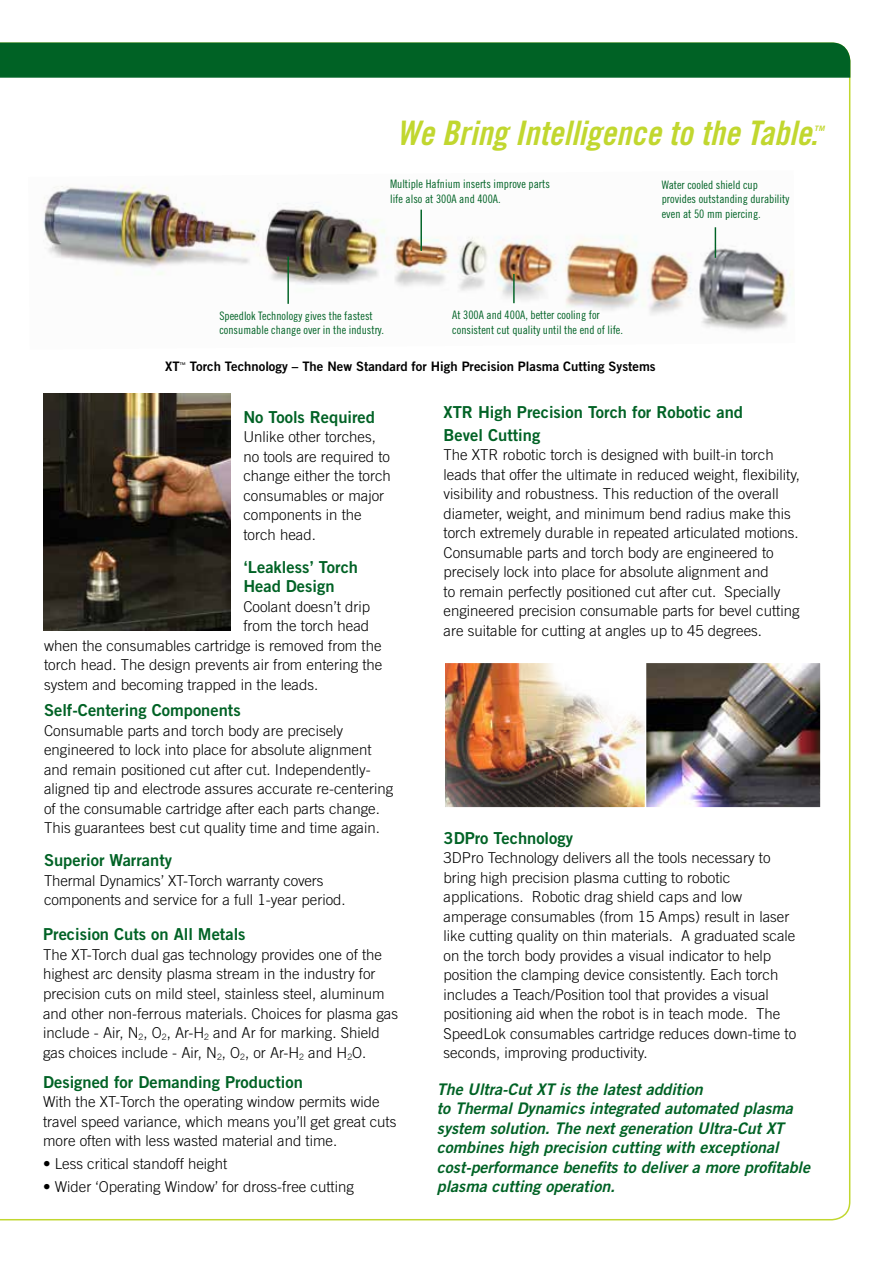
<style>
.page{position:relative;width:893px;height:1263px;background:#fff}
.page>*{position:absolute;margin:0;border:0;box-sizing:border-box;transform-origin:0 0}
.t1{font:33.75px "Trade Gothic Bold Cond Twenty Obl";color:#c1d72f}
.t2{font:16.5px/19.5px "Trade Gothic Bold Two";color:#006225}
.t3{font:italic 16.05px/19.5px "Trade Gothic Bold Two";color:#006225}
.t4{font:300 15px/19.5px "Trade Gothic";color:#000}
.t5{font:13.05px "Trade Gothic Bold Two";color:#000}
.t6{font:11.7px/14.5px "Trade Gothic Cond Eighteen";color:#006225}
.t7{font:italic 7.5px "Trade Gothic Bold Two";color:#c1d72f}
</style>
<div class="page">
<svg style="left:0;top:42px;width:851px;height:102px"></svg>
<img style="left:44px;top:393px;width:187px;height:238px">
<img style="left:43px;top:185px;width:751px;height:146px">
<hr style="left:513px;top:274px;width:2px;height:29px;background:#006225">
<hr style="left:420px;top:210px;width:2px;height:41px;background:#006225">
<hr style="left:715px;top:227px;width:1px;height:31px;background:#006225">
<hr style="left:287px;top:257px;width:2px;height:47px;background:#006225">
<img style="left:646px;top:665px;width:173px;height:140px">
<div style="left:599px;top:662px;width:223px;height:146px;border:2px solid #fff"></div>
<img style="left:446px;top:665px;width:197px;height:140px">
<div style="left:443px;top:662px;width:203px;height:146px;border:2px solid #fff"></div>
<h1 class="t1" style="left:397px;top:112px;width:422px">We Bring Intelligence to the Table.</h1>
<p class="t7" style="left:814px;top:124px;width:12px">TM</p>
<p class="t6" style="left:390px;top:177px;width:161px">Multiple Hafnium inserts improve parts life also at 300A and 400A.</p>
<p class="t6" style="left:662px;top:177px;width:129px">Water cooled shield cup provides outstanding durability even at 50 mm piercing.</p>
<p class="t6" style="left:219px;top:308px;width:166px">Speedlok Technology gives the fastest consumable change over in the industry.</p>
<p class="t6" style="left:452px;top:307px;width:172px">At 300A and 400A, better cooling for consistent cut quality until the end of life.</p>
<p class="t5" style="left:165px;top:359px;width:492px">XT<sup>™</sup> Torch Technology – The New Standard for High Precision Plasma Cutting Systems</p>
<p class="t2" style="left:243px;top:407px;width:133px">No Tools Required</p>
<p class="t4" style="left:243px;top:427px;width:149px">Unlike other torches, no tools are required to change either the torch consumables or major components in the torch head.</p>
<p class="t2" style="left:243px;top:557px;width:116px">‘Leakless’ Torch<br>Head Design</p>
<p class="t4" style="left:243px;top:597px;width:128px">Coolant doesn’t drip</p>
<p class="t4" style="left:243px;top:616px;width:127px">from the torch head</p>
<p class="t4" style="left:44px;top:636px;width:339px">when the consumables cartridge is removed from the</p>
<p class="t4" style="left:44px;top:655px;width:340px">torch head. The design prevents air from entering the</p>
<p class="t4" style="left:44px;top:675px;width:276px">system and becoming trapped in the leads.</p>
<p class="t2" style="left:44px;top:700px;width:198px">Self-Centering Components</p>
<p class="t4" style="left:44px;top:720px;width:351px">Consumable parts and torch body are precisely engineered to lock into place for absolute alignment and remain positioned cut after cut. Independently&shy;aligned tip and electrode assures accurate re-centering of the consumable cartridge after each parts change.<br>This guarantees best cut quality time and time again.</p>
<p class="t2" style="left:44px;top:850px;width:130px">Superior Warranty</p>
<p class="t4" style="left:44px;top:870px;width:303px">Thermal Dynamics’ XT-Torch warranty covers components and service for a full 1-year period.</p>
<p class="t2" style="left:43px;top:924px;width:204px">Precision Cuts on All Metals</p>
<p class="t4" style="left:43px;top:945px;width:357px">The XT-Torch dual gas technology provides one of the highest arc density plasma stream in the industry for precision cuts on mild steel, stainless steel, aluminum and other non-ferrous materials. Choices for plasma gas include - Air, N<sub>2</sub>, O<sub>2</sub>, Ar-H<sub>2</sub> and Ar for marking. Shield gas choices include - Air, N<sub>2</sub>, O<sub>2</sub>, or Ar-H<sub>2</sub> and H<sub>2</sub>O.</p>
<p class="t2" style="left:43px;top:1072px;width:261px">Designed for Demanding Production</p>
<p class="t4" style="left:43px;top:1092px;width:355px">With the XT-Torch the operating window permits wide travel speed variance, which means you’ll get great cuts more often with less wasted material and time.</p>
<p class="t4" style="left:43px;top:1154px;width:186px">• Less critical standoff height</p>
<p class="t4" style="left:43px;top:1176px;width:312px">• Wider ‘Operating Window’ for dross-free cutting</p>
<p class="t2" style="left:444px;top:401px;width:301px;line-height:22.5px">XTR High Precision Torch for Robotic and<br>Bevel Cutting</p>
<p class="t4" style="left:444px;top:445px;width:358px">The XTR robotic torch is designed with built-in torch leads that offer the ultimate in reduced weight, flexibility, visibility and robustness. This reduction of the overall diameter, weight, and minimum bend radius make this torch extremely durable in repeated articulated motions.<br>Consumable parts and torch body are engineered to precisely lock into place for absolute alignment and<br>to remain perfectly positioned cut after cut. Specially engineered precision consumable parts for bevel cutting are suitable for cutting at angles up to 45 degrees.</p>
<p class="t2" style="left:444px;top:828px;width:131px">3DPro Technology</p>
<p class="t4" style="left:444px;top:848px;width:354px">3DPro Technology delivers all the tools necessary to bring high precision plasma cutting to robotic applications. Robotic drag shield caps and low amperage consumables (from 15 Amps) result in laser like cutting quality on thin materials. A graduated scale on the torch body provides a visual indicator to help position the clamping device consistently. Each torch includes a Teach/Position tool that provides a visual positioning aid when the robot is in teach mode. The SpeedLok consumables cartridge reduces down-time to seconds, improving productivity.</p>
<p class="t3" style="left:437px;top:1079px;width:375px">The Ultra-Cut XT is the latest addition<br>to Thermal Dynamics integrated automated plasma system solution. The next generation Ultra-Cut XT combines high precision cutting with exceptional cost-performance benefits to deliver a more profitable plasma cutting operation.</p>
</div>
